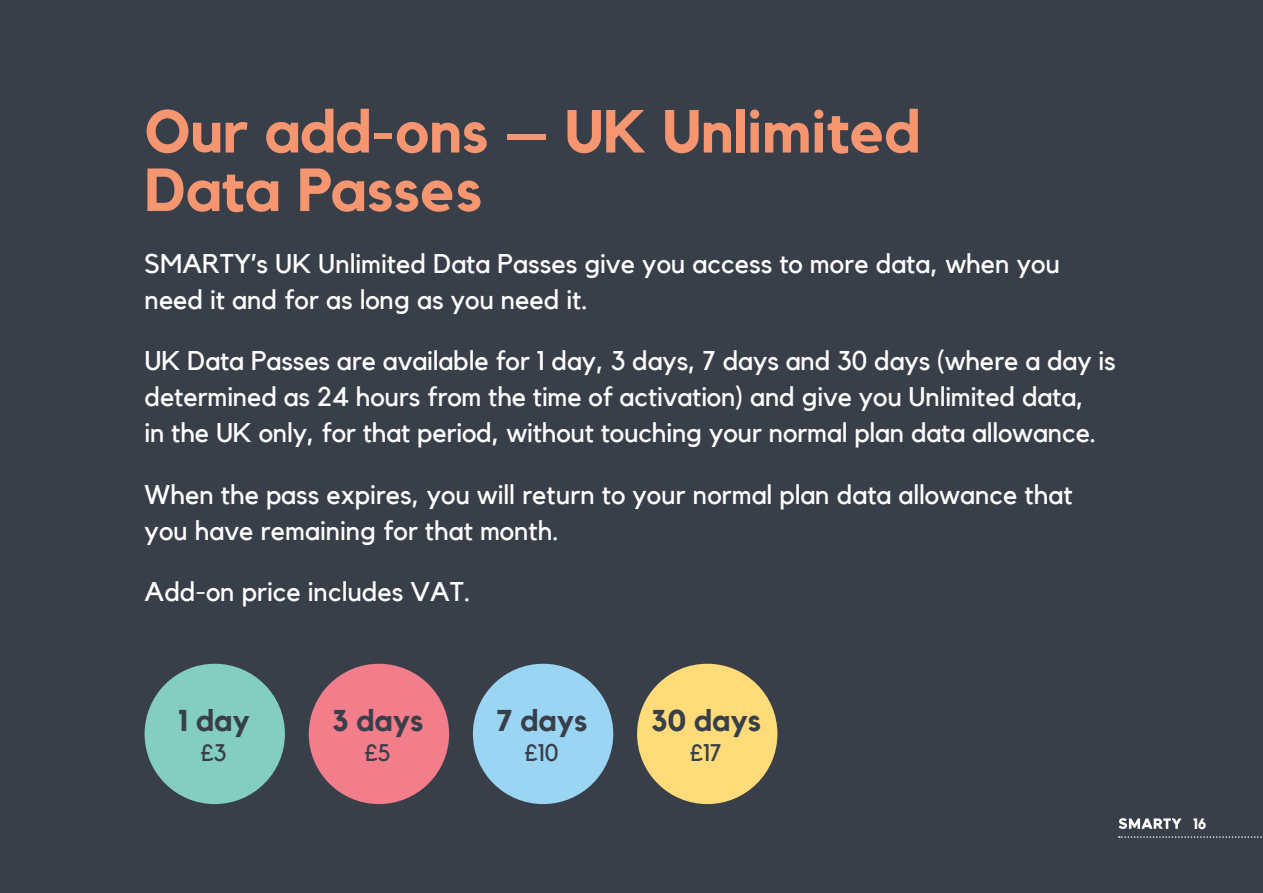
<style>
.page{position:relative;width:1263px;height:893px;background:#393f49}
.page>*{position:absolute;margin:0;border:0;box-sizing:border-box;transform-origin:0 0}
.t1{font:700 60px/58.5px "Kollektif";color:#f69671}
.Body_18{font:700 30px "Kollektif";color:#393f49}
.Body_18-2{font:27px/36px "Kollektif";letter-spacing:-.005em;color:#fff}
.Body_140__leading{font:27px "Kollektif";color:#fff}
.Body_18-3{font:24px "Kollektif";color:#393f49}
.t2{font:700 15px "Kollektif";color:#fff}
</style>
<div class="page">
<svg style="left:1118px;top:818px;width:63px;height:11px"></svg>
<svg style="left:1119px;top:836px;width:143px;height:2px"></svg>
<div style="left:145px;top:664px;width:140px;height:140px;background:#84cebf;border-radius:50%"></div>
<div style="left:309px;top:664px;width:140px;height:140px;background:#f27d8b;border-radius:50%"></div>
<div style="left:473px;top:664px;width:140px;height:140px;background:#9ad5f4;border-radius:50%"></div>
<div style="left:637px;top:664px;width:140px;height:140px;background:#ffdb7a;border-radius:50%"></div>
<p class="t1" style="left:145px;top:102px;width:777px">Our add-ons – UK Unlimited<br>Data Passes</p>
<p class="Body_18-2" style="left:145px;top:245px;width:917px">SMARTY’s UK Unlimited Data Passes give you access to more data, when you need it and for as long as you need it.</p>
<p class="Body_18-2" style="left:145px;top:343px;width:973px">UK Data Passes are available for 1 day, 3 days, 7 days and 30 days (where a day is determined as 24 hours from the time of activation) and give you Unlimited data,<br>in the UK only, for that period, without touching your normal plan data allowance.</p>
<p class="Body_18-2" style="left:145px;top:476px;width:929px">When the pass expires, you will return to your normal plan data allowance that you have remaining for that month.</p>
<p class="Body_140__leading" style="left:145px;top:576px;width:327px">Add-on price includes VAT.</p>
<p class="Body_18" style="left:177px;top:703px;width:74px">1 day</p>
<p class="Body_18-3" style="left:201px;top:739px;width:27px">£3</p>
<p class="Body_18" style="left:332px;top:703px;width:93px">3 days</p>
<p class="Body_18-3" style="left:365px;top:739px;width:27px">£5</p>
<p class="Body_18" style="left:496px;top:703px;width:92px">7 days</p>
<p class="Body_18-3" style="left:525px;top:739px;width:35px">£10</p>
<p class="Body_18" style="left:651px;top:703px;width:111px">30 days</p>
<p class="Body_18-3" style="left:690px;top:739px;width:33px">£17</p>
<p class="t2" style="left:1193px;top:815px;width:15px">16</p>
</div>
